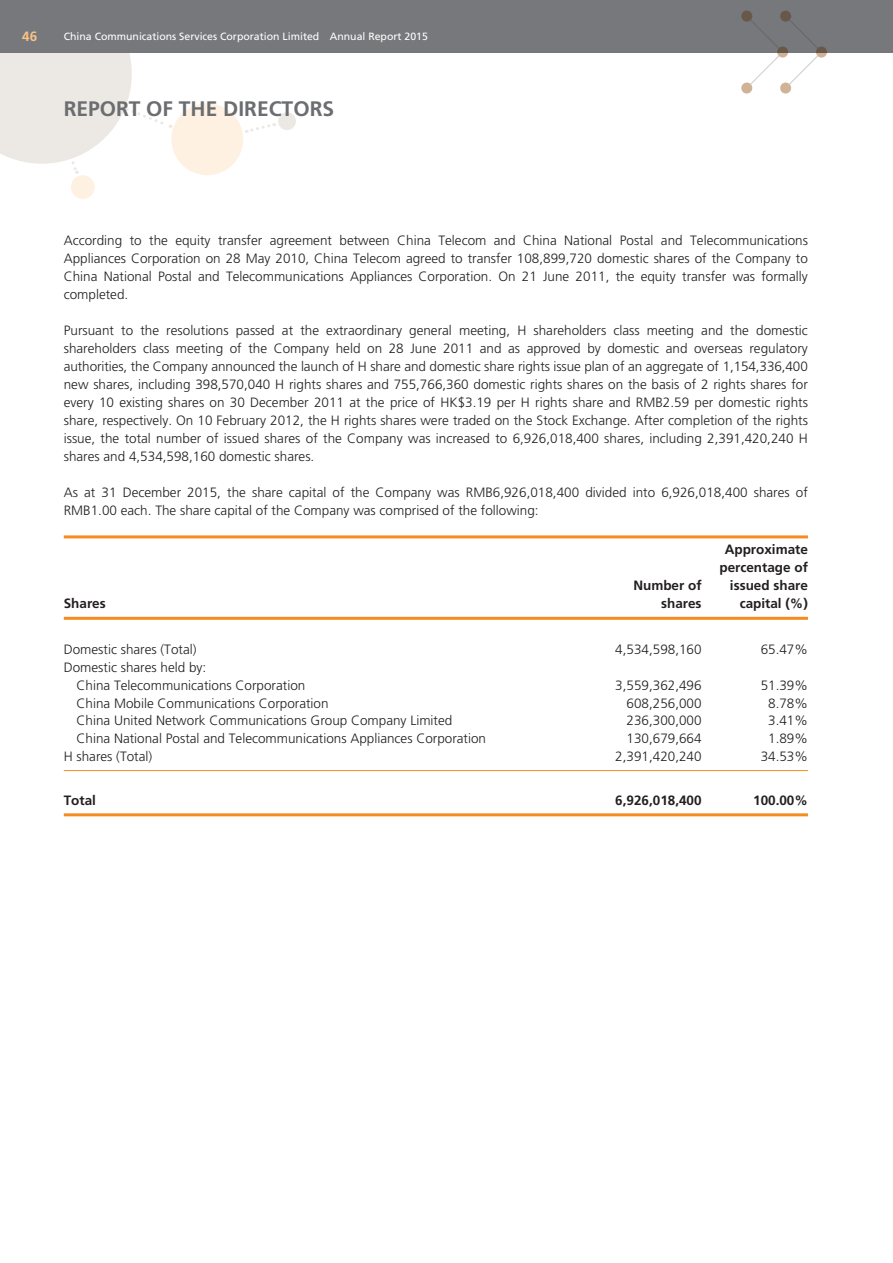
<style>
.page{position:relative;width:893px;height:1263px;background:#fff}
.page>*{position:absolute;margin:0;border:0;box-sizing:border-box;transform-origin:0 0}
.t1{font:700 21px "Frutiger LT Std";color:#6c6d70}
.t2{font:300 13.5px/18px "Frutiger LT Std";color:#231f20;text-align:justify}
.t3{font:700 13.5px/18px "Frutiger LT Std";color:#231f20;text-align:right}
.t4{font:700 13.5px "Frutiger LT Std";color:#fcc187}
.t5{font:10.5px "Frutiger LT Std";color:#fff}
</style>
<div class="page">
<div style="left:171px;top:103px;width:72px;height:72px;background:#fef1e2;border-radius:50%"></div>
<div style="left:71px;top:175px;width:24px;height:24px;background:#fef1e2;border-radius:50%"></div>
<div style="left:278px;top:112px;width:18px;height:18px;background:#ece9e4;border-radius:50%"></div>
<svg style="left:246px;top:123px;width:29px;height:10px"></svg>
<svg style="left:0;top:53px;width:171px;height:121px"></svg>
<div style="left:0;top:0;width:892px;height:53px;background:#76787b"></div>
<svg style="left:741px;top:11px;width:86px;height:83px"></svg>
<hr style="left:64px;top:535px;width:744px;height:3px;background:#f68b1f">
<hr style="left:64px;top:617px;width:744px;height:3px;background:#f68b1f">
<hr style="left:64px;top:770px;width:744px;height:1px;background:#f68b1f">
<hr style="left:64px;top:813px;width:744px;height:3px;background:#f68b1f">
<p class="t4" style="left:22px;top:30px;width:17px">46</p>
<p class="t5" style="left:64px;top:33px;width:366px">China Communications Services Corporation Limited Annual Report 2015</p>
<h1 class="t1" style="left:64px;top:101px;width:272px">REPORT OF THE DIRECTORS</h1>
<p class="t2" style="left:64px;top:232px;width:746px">According to the equity transfer agreement between China Telecom and China National Postal and Telecommunications Appliances Corporation on 28 May 2010, China Telecom agreed to transfer 108,899,720 domestic shares of the Company to China National Postal and Telecommunications Appliances Corporation. On 21 June 2011, the equity transfer was formally completed.</p>
<p class="t2" style="left:64px;top:322px;width:746px">Pursuant to the resolutions passed at the extraordinary general meeting, H shareholders class meeting and the domestic shareholders class meeting of the Company held on 28 June 2011 and as approved by domestic and overseas regulatory authorities, the Company announced the launch of H share and domestic share rights issue plan of an aggregate of 1,154,336,400 new shares, including 398,570,040 H rights shares and 755,766,360 domestic rights shares on the basis of 2 rights shares for every 10 existing shares on 30 December 2011 at the price of HK$3.19 per H rights share and RMB2.59 per domestic rights share, respectively. On 10 February 2012, the H rights shares were traded on the Stock Exchange. After completion of the rights issue, the total number of issued shares of the Company was increased to 6,926,018,400 shares, including 2,391,420,240 H shares and 4,534,598,160 domestic shares.</p>
<p class="t2" style="left:64px;top:484px;width:746px">As at 31 December 2015, the share capital of the Company was RMB6,926,018,400 divided into 6,926,018,400 shares of<br>RMB1.00 each. The share capital of the Company was comprised of the following:</p>
<p class="t3" style="left:64px;top:595px;width:44px">Shares</p>
<p class="t3" style="left:633px;top:577px;width:70px">Number of shares</p>
<p class="t3" style="left:719px;top:541px;width:90px">Approximate percentage of issued share capital (%)</p>
<p class="t2" style="left:64px;top:641px;width:134px">Domestic shares (Total)</p>
<p class="t2" style="left:615px;top:641px;width:88px">4,534,598,160</p>
<p class="t2" style="left:761px;top:641px;width:49px">65.47%</p>
<p class="t2" style="left:77px;top:659px;width:230px;text-indent:-13px">Domestic shares held by:<br>China Telecommunications Corporation</p>
<p class="t2" style="left:615px;top:677px;width:88px">3,559,362,496</p>
<p class="t2" style="left:761px;top:677px;width:49px">51.39%</p>
<p class="t2" style="left:77px;top:695px;width:254px">China Mobile Communications Corporation</p>
<p class="t2" style="left:627px;top:695px;width:77px">608,256,000</p>
<p class="t2" style="left:768px;top:695px;width:41px">8.78%</p>
<p class="t2" style="left:77px;top:713px;width:377px">China United Network Communications Group Company Limited</p>
<p class="t2" style="left:627px;top:713px;width:77px">236,300,000</p>
<p class="t2" style="left:768px;top:713px;width:41px">3.41%</p>
<p class="t2" style="left:77px;top:731px;width:411px">China National Postal and Telecommunications Appliances Corporation</p>
<p class="t2" style="left:627px;top:731px;width:77px">130,679,664</p>
<p class="t2" style="left:768px;top:731px;width:41px">1.89%</p>
<p class="t2" style="left:64px;top:749px;width:90px">H shares (Total)</p>
<p class="t2" style="left:615px;top:749px;width:88px">2,391,420,240</p>
<p class="t2" style="left:761px;top:749px;width:49px">34.53%</p>
<p class="t3" style="left:64px;top:792px;width:34px">Total</p>
<p class="t3" style="left:615px;top:792px;width:88px">6,926,018,400</p>
<p class="t3" style="left:753px;top:792px;width:56px">100.00%</p>
</div>
